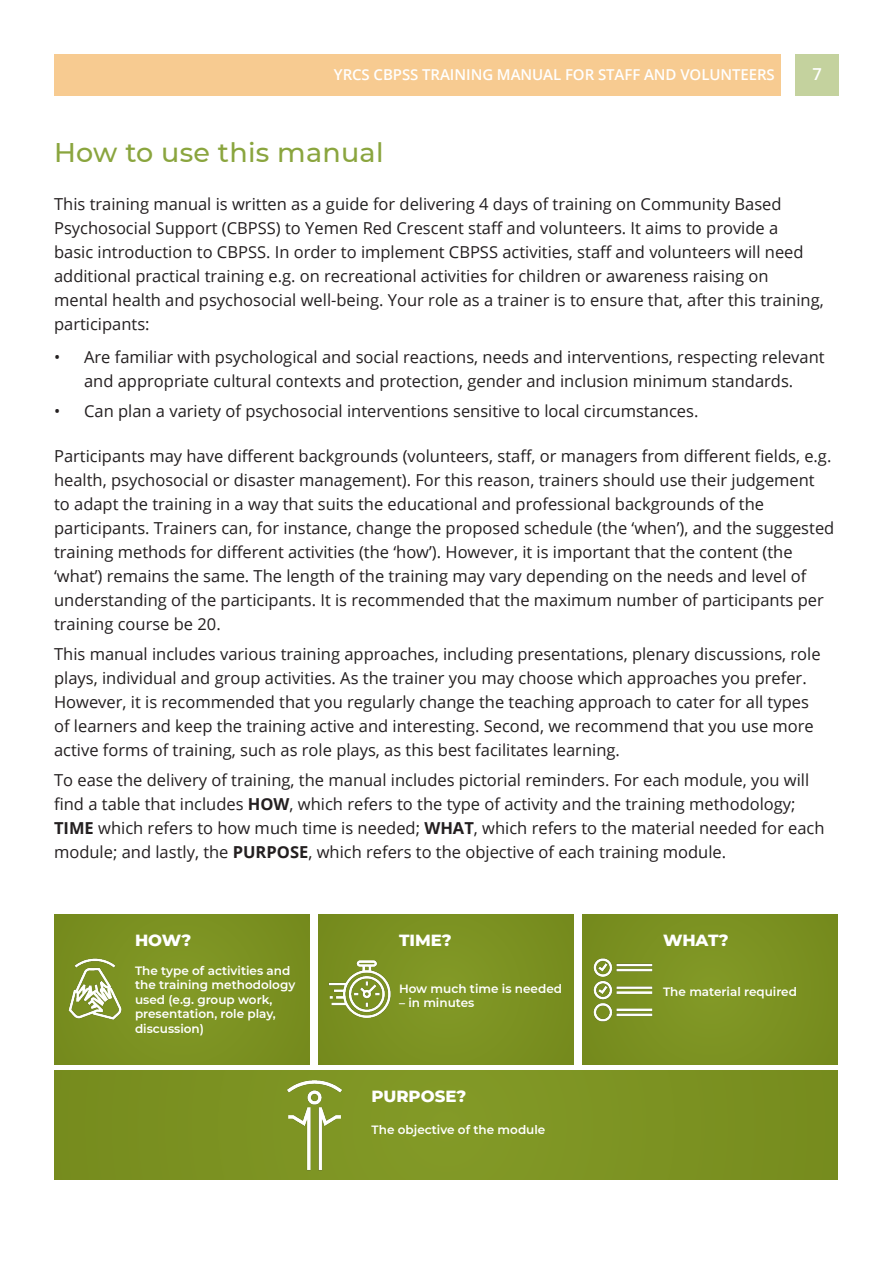
<style>
.page{position:relative;width:893px;height:1263px;background:#fff}
.page>*{position:absolute;margin:0;border:0;box-sizing:border-box;transform-origin:0 0}
.Titles{font:500 27px "Montserrat";letter-spacing:.01em;color:#8aa53e}
.Text{font:16.5px/24px "Open Sans";color:#231f20}
.Box_header{font:800 16.5px "Montserrat";color:#fff}
.t1{font:600 16.5px "Open Sans";color:#fff}
.t2{font:600 15px "Open Sans";letter-spacing:-.005em;color:#fff}
.box_text_white{font:600 12px/14.4px "Montserrat";color:#fff}
.s1{font-weight:700}
</style>
<div class="page">
<div style="left:54px;top:54px;width:727px;height:41px;background:#f7cb91"></div>
<div style="left:795px;top:54px;width:44px;height:41px;background:#c4d29e"></div>
<div style="left:54px;top:915px;width:256px;height:149px;background:#7b9121"></div>
<div style="left:318px;top:915px;width:256px;height:149px;background:#7b9121"></div>
<div style="left:582px;top:915px;width:256px;height:149px;background:#7b9121"></div>
<div style="left:54px;top:1071px;width:784px;height:108px;background:#7c9222"></div>
<img style="left:68px;top:958px;width:54px;height:62px">
<img style="left:260px;top:1080px;width:110px;height:100px">
<img style="left:328px;top:960px;width:63px;height:58px">
<img style="left:593px;top:958px;width:60px;height:64px">
<p class="t2" style="left:334px;top:64px;width:442px">YRCS CBPSS TRAINING MANUAL FOR STAFF AND VOLUNTEERS</p>
<p class="t1" style="left:812px;top:63px;width:11px">7</p>
<p class="Titles" style="left:54px;top:134px;width:331px">How to use this manual</p>
<p class="Text" style="left:54px;top:192px;width:771px">This training manual is written as a guide for delivering 4 days of training on Community Based Psychosocial Support (CBPSS) to Yemen Red Crescent staff and volunteers. It aims to provide a<br>basic introduction to CBPSS. In order to implement CBPSS activities, staff and volunteers will need additional practical training e.g. on recreational activities for children or awareness raising on mental health and psychosocial well-being. Your role as a trainer is to ensure that, after this training, participants:</p>
<p class="Text" style="left:54px;top:345px;width:772px;text-align:center">• Are familiar with psychological and social reactions, needs and interventions, respecting relevant and appropriate cultural contexts and protection, gender and inclusion minimum standards.</p>
<p class="Text" style="left:54px;top:399px;width:646px">• Can plan a variety of psychosocial interventions sensitive to local circumstances.</p>
<p class="Text" style="left:54px;top:444px;width:782px">Participants may have different backgrounds (volunteers, staff, or managers from different fields, e.g. health, psychosocial or disaster management). For this reason, trainers should use their judgement to adapt the training in a way that suits the educational and professional backgrounds of the participants. Trainers can, for instance, change the proposed schedule (the ‘when’), and the suggested training methods for different activities (the ‘how’). However, it is important that the content (the ‘what’) remains the same. The length of the training may vary depending on the needs and level of understanding of the participants. It is recommended that the maximum number of participants per training course be 20.</p>
<p class="Text" style="left:54px;top:642px;width:768px">This manual includes various training approaches, including presentations, plenary discussions, role plays, individual and group activities. As the trainer you may choose which approaches you prefer.<br>However, it is recommended that you regularly change the teaching approach to cater for all types of learners and keep the training active and interesting. Second, we recommend that you use more active forms of training, such as role plays, as this best facilitates learning.</p>
<p class="Text" style="left:54px;top:768px;width:772px">To ease the delivery of training, the manual includes pictorial reminders. For each module, you will find a table that includes <span class="s1">HOW</span>, which refers to the type of activity and the training methodology; <span class="s1">TIME</span> which refers to how much time is needed; <span class="s1">WHAT</span>, which refers to the material needed for each module; and lastly, the <span class="s1">PURPOSE</span>, which refers to the objective of each training module.</p>
<p class="Box_header" style="left:135px;top:928px;width:58px">HOW?</p>
<p class="box_text_white" style="left:135px;top:963px;width:162px">The type of activities and the training methodology used (e.g. group work, presentation, role play, discussion)</p>
<p class="Box_header" style="left:399px;top:928px;width:54px">TIME?</p>
<p class="box_text_white" style="left:399px;top:981px;width:165px">How much time is needed</p>
<p class="box_text_white" style="left:399px;top:995px;width:77px">– in minutes</p>
<p class="Box_header" style="left:372px;top:1084px;width:96px">PURPOSE?</p>
<p class="box_text_white" style="left:372px;top:1122px;width:175px">The objective of the module</p>
<p class="Box_header" style="left:663px;top:928px;width:67px">WHAT?</p>
<p class="box_text_white" style="left:663px;top:984px;width:135px">The material required</p>
</div>
